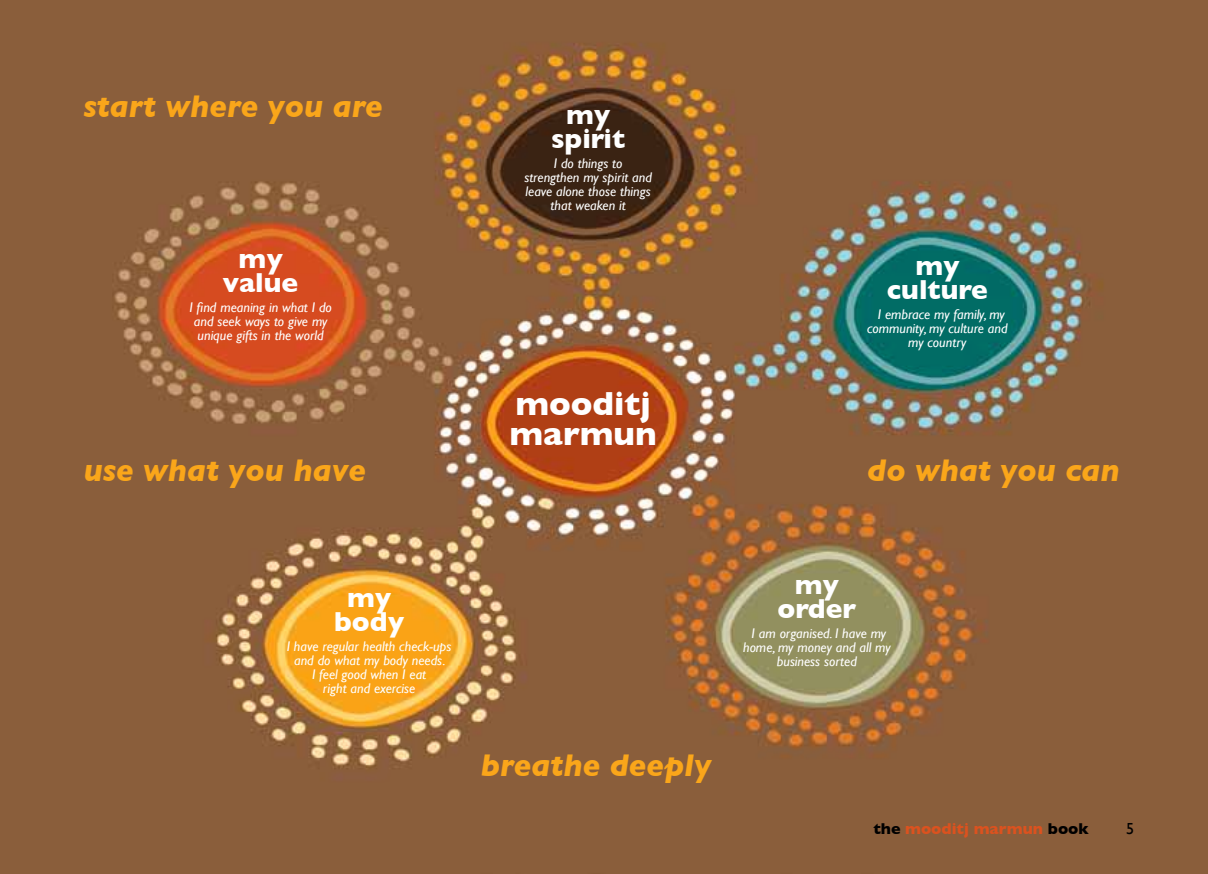
<style>
.page{position:relative;width:1208px;height:874px;background:#fff}
.page>*{position:absolute;margin:0;border:0;box-sizing:border-box;transform-origin:0 0}
.t1{font:700 34px/30px "Gill Sans";color:#fff}
.t2{font:italic 700 32px "Gill Sans";color:#faa61a}
.t3{font:700 28px/24px "Gill Sans";color:#fff;text-align:center}
.t4{font:700 16px "Gill Sans";color:#db521f}
.t5{font:16px "Gill Sans";color:#000}
.t6{font:italic 14px/14px "Gill Sans";color:#fff;text-align:center}
.s1{color:#000}
</style>
<div class="page">
<img style="left:0;top:0;width:1208px;height:873px">
<h2 class="t2" style="left:84px;top:87px;width:301px">start where you are</h2>
<h3 class="t3" style="left:223px;top:246px;width:77px">my value</h3>
<p class="t6" style="left:189px;top:299px;width:144px">I find meaning in what I do and seek ways to give my unique gifts in the world</p>
<h3 class="t3" style="left:551px;top:102px;width:76px">my spirit</h3>
<p class="t6" style="left:524px;top:156px;width:129px">I do things to<br>strengthen my spirit and leave alone those things that weaken it</p>
<h1 class="t1" style="left:509px;top:388px;width:149px">mooditj marmun</h1>
<h3 class="t3" style="left:887px;top:253px;width:102px">my culture</h3>
<p class="t6" style="left:867px;top:307px;width:142px">I embrace my family, my community, my culture and my country</p>
<h2 class="t2" style="left:84px;top:451px;width:284px">use what you have</h2>
<h2 class="t2" style="left:867px;top:451px;width:254px">do what you can</h2>
<h3 class="t3" style="left:334px;top:584px;width:71px">my body</h3>
<p class="t6" style="left:287px;top:638px;width:166px">I have regular health check-ups and do what my body needs.<br>I feel good when I eat<br>right and exercise</p>
<h2 class="t2" style="left:481px;top:746px;width:232px">breathe deeply</h2>
<h3 class="t3" style="left:777px;top:572px;width:80px">my order</h3>
<p class="t6" style="left:743px;top:625px;width:149px">I am organised. I have my home, my money and all my business sorted</p>
<p class="t4" style="left:873px;top:818px;width:217px"><span class="s1">the</span> mooditj marmun <span class="s1">book</span></p>
<p class="t5" style="left:1126px;top:819px;width:9px">5</p>
</div>
